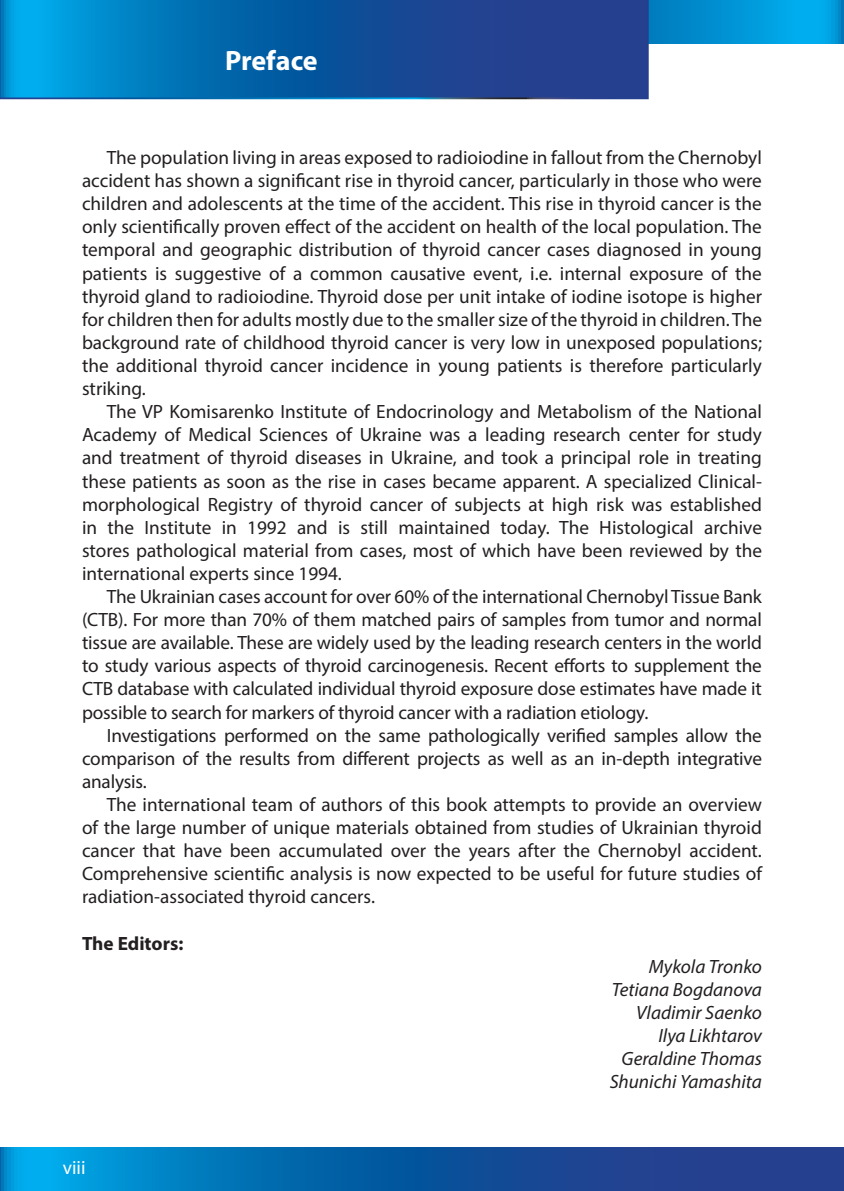
<style>
.page{position:relative;width:844px;height:1191px;background:#fff}
.page>*{position:absolute;margin:0;border:0;box-sizing:border-box;transform-origin:0 0}
.Chapter_name{font:700 28px "Myriad Pro";letter-spacing:-.005em;color:#fff}
.Paragraph_Style_1{font:19.25px/23.1px "Myriad Pro";letter-spacing:-.005em;color:#231f20;text-align:justify}
.Обычный{font:italic 19.25px "Myriad Pro";color:#231f20}
.Обычный-2{font:700 19.25px "Myriad Pro";color:#231f20}
.Chapter_name-2{font:19.25px "Myriad Pro";color:#fff}
</style>
<div class="page">
<svg style="left:0;top:1147px;width:843px;height:44px;background:#0e60a8"></svg>
<svg style="left:648px;top:0;width:195px;height:44px;background:#0096d7"></svg>
<svg style="left:0;top:0;width:648px;height:99px;background:#0e60a8"></svg>
<p class="Chapter_name" style="left:225px;top:42px;width:94px">Preface</p>
<p class="Paragraph_Style_1" style="left:82px;top:146px;width:681px;text-indent:25px">The population living in areas exposed to radioiodine in fallout from the Chernobyl accident has shown a significant rise in thyroid cancer, particularly in those who were children and adolescents at the time of the accident. This rise in thyroid cancer is the only scientifically proven effect of the accident on health of the local population. The temporal and geographic distribution of thyroid cancer cases diagnosed in young patients is suggestive of a common causative event, i.e. internal exposure of the thyroid gland to radioiodine. Thyroid dose per unit intake of iodine isotope is higher for children then for adults mostly due to the smaller size of the thyroid in children. The background rate of childhood thyroid cancer is very low in unexposed populations; the additional thyroid cancer incidence in young patients is therefore particularly striking.</p>
<p class="Paragraph_Style_1" style="left:82px;top:400px;width:681px;text-indent:25px">The VP Komisarenko Institute of Endocrinology and Metabolism of the National Academy of Medical Sciences of Ukraine was a leading research center for study and treatment of thyroid diseases in Ukraine, and took a principal role in treating these patients as soon as the rise in cases became apparent. A specialized Clinical&shy;morphological Registry of thyroid cancer of subjects at high risk was established in the Institute in 1992 and is still maintained today. The Histological archive stores pathological material from cases, most of which have been reviewed by the international experts since 1994.</p>
<p class="Paragraph_Style_1" style="left:82px;top:585px;width:681px;text-indent:25px">The Ukrainian cases account for over 60% of the international Chernobyl Tissue Bank (CTB). For more than 70% of them matched pairs of samples from tumor and normal tissue are available. These are widely used by the leading research centers in the world to study various aspects of thyroid carcinogenesis. Recent efforts to supplement the CTB database with calculated individual thyroid exposure dose estimates have made it possible to search for markers of thyroid cancer with a radiation etiology.</p>
<p class="Paragraph_Style_1" style="left:82px;top:723px;width:681px;text-indent:25px">Investigations performed on the same pathologically verified samples allow the comparison of the results from different projects as well as an in-depth integrative analysis.</p>
<p class="Paragraph_Style_1" style="left:82px;top:792px;width:681px;text-indent:25px">The international team of authors of this book attempts to provide an overview of the large number of unique materials obtained from studies of Ukrainian thyroid cancer that have been accumulated over the years after the Chernobyl accident.<br>Comprehensive scientific analysis is now expected to be useful for future studies of radiation-associated thyroid cancers.</p>
<p class="Обычный-2" style="left:82px;top:930px;width:103px">The Editors:</p>
<p class="Обычный" style="left:648px;top:954px;width:115px">Mykola Tronko</p>
<p class="Обычный" style="left:611px;top:977px;width:152px">Tetiana Bogdanova</p>
<p class="Обычный" style="left:636px;top:1000px;width:127px">Vladimir Saenko</p>
<p class="Обычный" style="left:658px;top:1023px;width:105px">Ilya Likhtarov</p>
<p class="Обычный" style="left:621px;top:1046px;width:142px">Geraldine Thomas</p>
<p class="Обычный" style="left:609px;top:1070px;width:154px">Shunichi Yamashita</p>
<p class="Chapter_name-2" style="left:63px;top:1155px;width:24px">viii</p>
</div>
